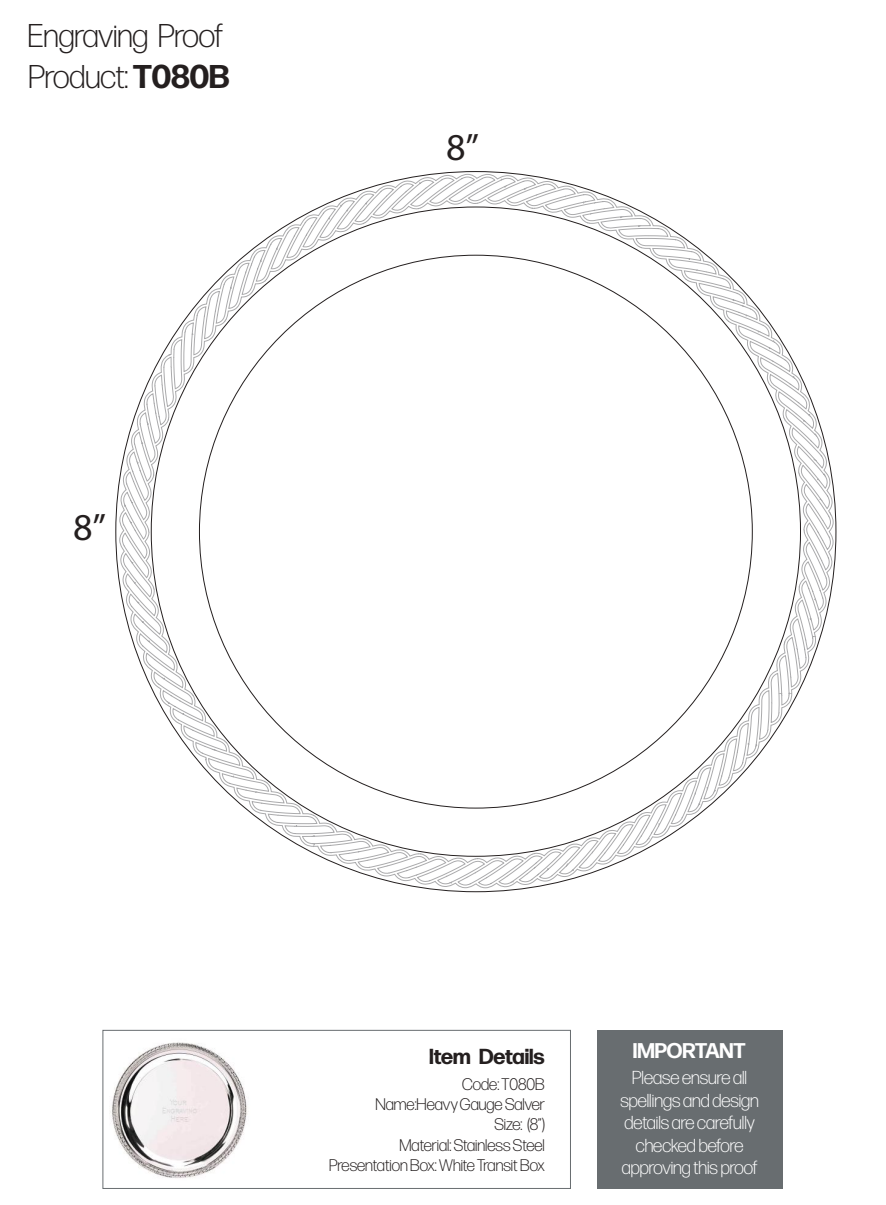
<style>
.page{position:relative;width:886px;height:1205px;background:#fff}
.page>*{position:absolute;margin:0;border:0;box-sizing:border-box;transform-origin:0 0}
.t1{font:38px "Myriad Pro";color:#241f1f}
.t2{font:300 32.88px/41.1px "Forma DJR Display";color:#241f1f}
.t3{font:700 21.75px "Forma DJR Display";color:#241f1f}
.t4{font:700 21.25px "Forma DJR Display";color:#fff}
.t5{font:300 18.75px/22.5px "Forma DJR Display";color:#fff;text-align:center}
.t6{font:300 16.75px/20.1px "Forma DJR Display";color:#241f1f;text-align:right}
.s1{font-weight:700}
</style>
<div class="page">
<div style="left:597px;top:1030px;width:186px;height:158px;background:#686d70"></div>
<div style="left:103px;top:1030px;width:468px;height:159px;border:1px solid #686d70"></div>
<img style="left:110px;top:1042px;width:138px;height:136px">
<svg style="left:119px;top:174px;width:715px;height:714px"></svg>
<h2 class="t2" style="left:28px;top:15px;width:203px">Engraving Proof<br>Product: <span class="s1">T080B</span></h2>
<h1 class="t1" style="left:73px;top:504px;width:35px">8’’</h1>
<h1 class="t1" style="left:446px;top:124px;width:35px">8’’</h1>
<p class="t4" style="left:633px;top:1037px;width:114px">IMPORTANT</p>
<p class="t3" style="left:429px;top:1042px;width:117px">Item Details</p>
<p class="t6" style="left:329px;top:1074px;width:217px">Code: T080B<br>Name:Heavy Gauge Salver<br>Size: (8’’)<br>Material: Stainless Steel<br>Presentation Box: White Transit Box</p>
<p class="t5" style="left:620px;top:1066px;width:140px">Please ensure all spellings and design details are carefully checked before approving this proof</p>
</div>
